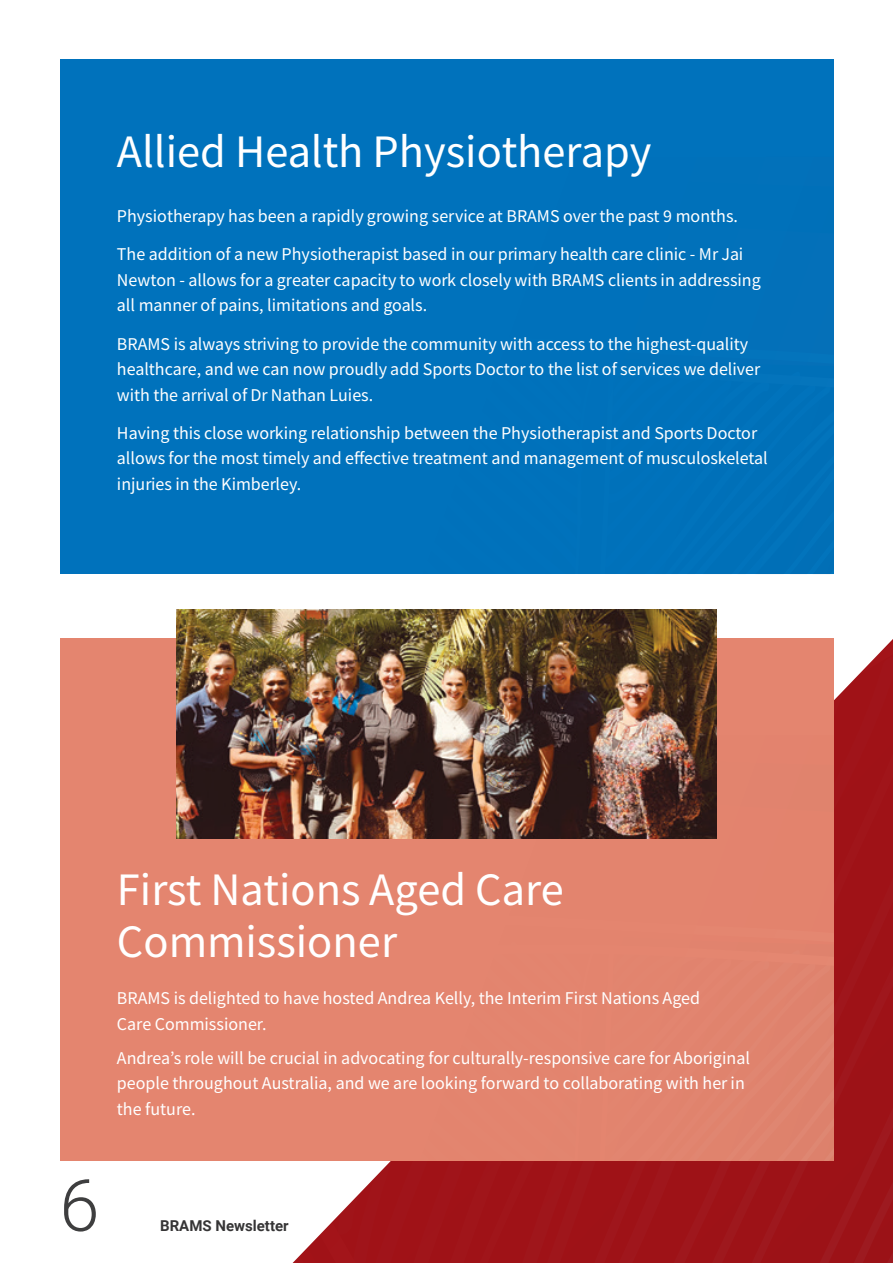
<style>
.page{position:relative;width:893px;height:1263px;background:#fff}
.page>*{position:absolute;margin:0;border:0;box-sizing:border-box;transform-origin:0 0}
.t1{font:300 72px "Roboto";color:#3e3e3f}
.Page_Titles{font:46.5px/52.5px "Source Sans Variable";color:#fff}
.Text_Reg_white{font:18px/25.5px "Source Sans Variable";color:#fff}
.t2{font:700 15px "Roboto";color:#363536}
</style>
<div class="page">
<svg style="left:293px;top:639px;width:600px;height:624px;background:#a62529"></svg>
<div style="left:60px;top:60px;width:773px;height:514px;background:#0072bc"></div>
<div style="left:60px;top:638px;width:773px;height:523px;background:#e4856f"></div>
<img style="left:176px;top:610px;width:541px;height:228px">
<p class="Page_Titles" style="left:117px;top:125px;width:536px">Allied Health Physiotherapy</p>
<p class="Text_Reg_white" style="left:117px;top:203px;width:623px">Physiotherapy has been a rapidly growing service at BRAMS over the past 9 months.</p>
<p class="Text_Reg_white" style="left:117px;top:242px;width:645px">The addition of a new Physiotherapist based in our primary health care clinic - Mr Jai<br>Newton - allows for a greater capacity to work closely with BRAMS clients in addressing all manner of pains, limitations and goals.</p>
<p class="Text_Reg_white" style="left:117px;top:331px;width:645px">BRAMS is always striving to provide the community with access to the highest-quality healthcare, and we can now proudly add Sports Doctor to the list of services we deliver with the arrival of Dr Nathan Luies.</p>
<p class="Text_Reg_white" style="left:117px;top:420px;width:652px">Having this close working relationship between the Physiotherapist and Sports Doctor allows for the most timely and effective treatment and management of musculoskeletal injuries in the Kimberley.</p>
<p class="Page_Titles" style="left:117px;top:863px;width:449px">First Nations Aged Care<br>Commissioner</p>
<p class="Text_Reg_white" style="left:117px;top:985px;width:585px">BRAMS is delighted to have hosted Andrea Kelly, the Interim First Nations Aged<br>Care Commissioner.</p>
<p class="Text_Reg_white" style="left:117px;top:1045px;width:634px">Andrea’s role will be crucial in advocating for culturally-responsive care for Aboriginal people throughout Australia, and we are looking forward to collaborating with her in the future.</p>
<h1 class="t1" style="left:60px;top:1155px;width:41px">6</h1>
<p class="t2" style="left:160px;top:1215px;width:130px">BRAMS Newsletter</p>
</div>
